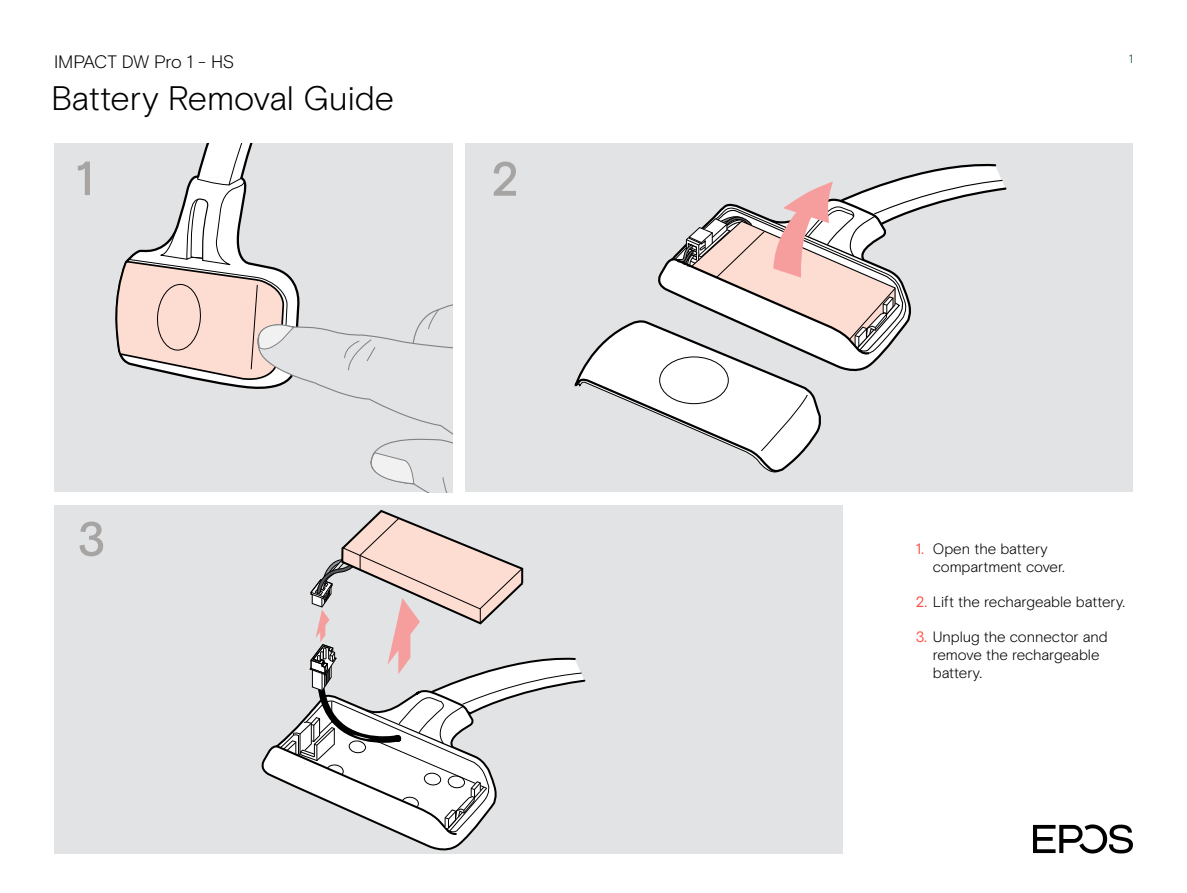
<style>
.page{position:relative;width:1187px;height:893px;background:#fff}
.page>*{position:absolute;margin:0;border:0;box-sizing:border-box;transform-origin:0 0}
.t1{font:300 33.9px "EPOS Basis";letter-spacing:-.005em;color:#000}
.t2{font:300 18px "EPOS Basis";letter-spacing:-.02em;color:#000}
.t3{font:300 15px/18px "EPOS Basis";letter-spacing:-.005em;color:#000}
.t4{font:300 12px "EPOS Basis";color:#00353d}
.s1{font-weight:400;color:#ff5549}
</style>
<div class="page">
<svg style="left:1033px;top:824px;width:99px;height:29px"></svg>
<div style="left:54px;top:505px;width:788px;height:348px;background:#e2e3e4"></div>
<svg style="left:261px;top:510px;width:325px;height:341px"></svg>
<div style="left:466px;top:143px;width:666px;height:349px;background:#e2e3e4"></div>
<svg style="left:574px;top:163px;width:433px;height:310px"></svg>
<div style="left:54px;top:143px;width:398px;height:343px;background:#e2e3e4"></div>
<svg style="left:112px;top:143px;width:340px;height:349px"></svg>
<svg style="left:78px;top:162px;width:12px;height:33px"></svg>
<svg style="left:493px;top:162px;width:23px;height:34px"></svg>
<svg style="left:79px;top:522px;width:24px;height:34px"></svg>
<p class="t2" style="left:54px;top:51px;width:182px">IMPACT DW Pro 1 - HS</p>
<h1 class="t1" style="left:51px;top:78px;width:344px">Battery Removal Guide</h1>
<p class="t4" style="left:1128px;top:52px;width:6px">1</p>
<p class="t3" style="left:932px;top:540px;width:133px;text-indent:-17px"><span class="s1">1.</span> Open the battery compartment cover.</p>
<p class="t3" style="left:915px;top:593px;width:211px"><span class="s1">2.</span> Lift the rechargeable battery.</p>
<p class="t3" style="left:932px;top:628px;width:176px;text-indent:-17px"><span class="s1">3.</span> Unplug the connector and remove the rechargeable battery.</p>
</div>
